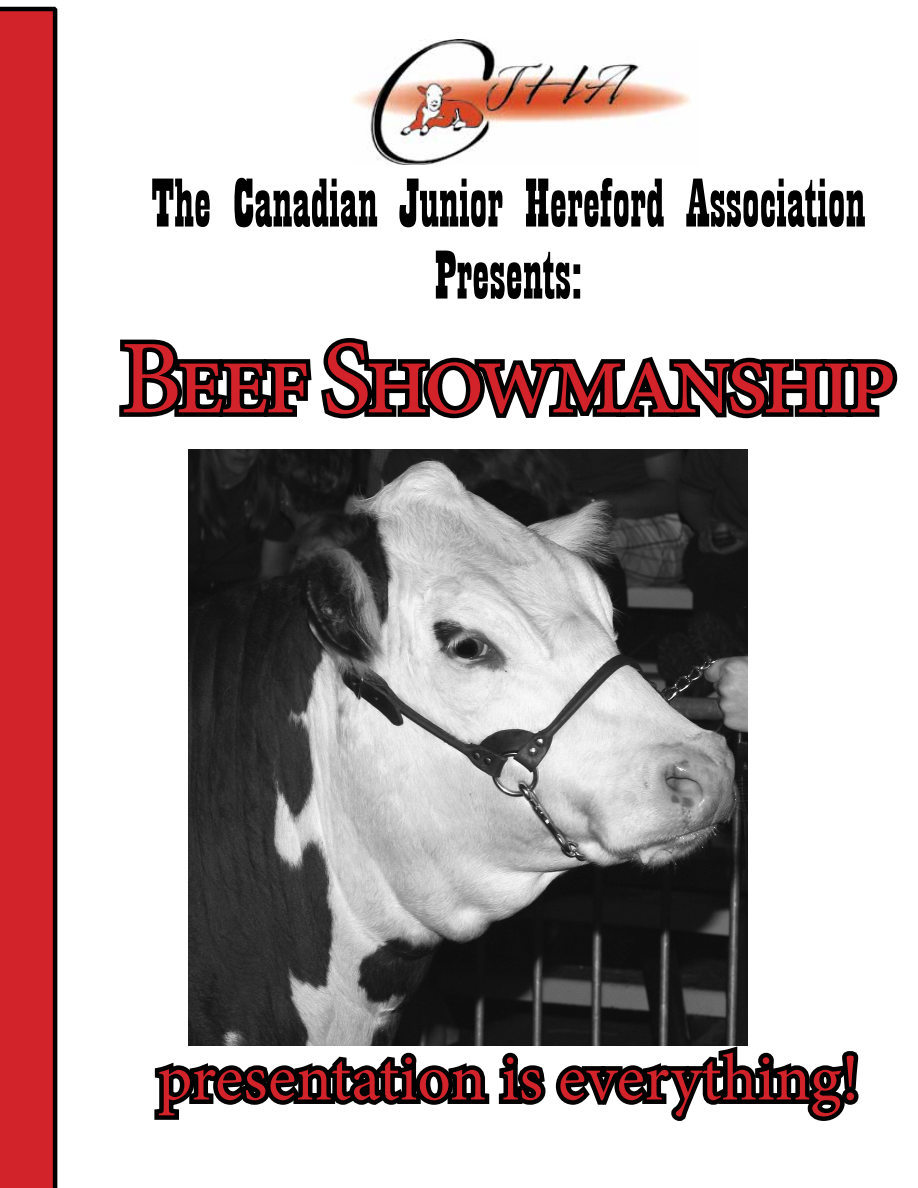
<style>
.page{position:relative;width:918px;height:1188px;background:#fff}
.page>*{position:absolute;margin:0;border:0;box-sizing:border-box;transform-origin:0 0}
.t1{font:105px "Minion Pro";letter-spacing:-.06em;color:#d2232a}
.t2{font:72px/72px "Playbill";color:#000;text-align:center}
.t3{font:66px "Minion Pro";color:#d2232a}
</style>
<div class="page">
<svg style="left:0;top:7px;width:57px;height:1181px;background:#c12026"></svg>
<svg style="left:119px;top:338px;width:779px;height:81px"></svg>
<svg style="left:154px;top:1040px;width:705px;height:81px"></svg>
<img style="left:351px;top:39px;width:339px;height:125px">
<img style="left:189px;top:450px;width:558px;height:595px">
<p class="t2" style="left:152px;top:170px;width:715px">The Canadian Junior Hereford Association<br>Presents:</p>
<h1 class="t1" style="left:120px;top:309px;width:779px">Beef Showmanship</h1>
<p class="t3" style="left:158px;top:1034px;width:703px">presentation is everything!</p>
</div>
